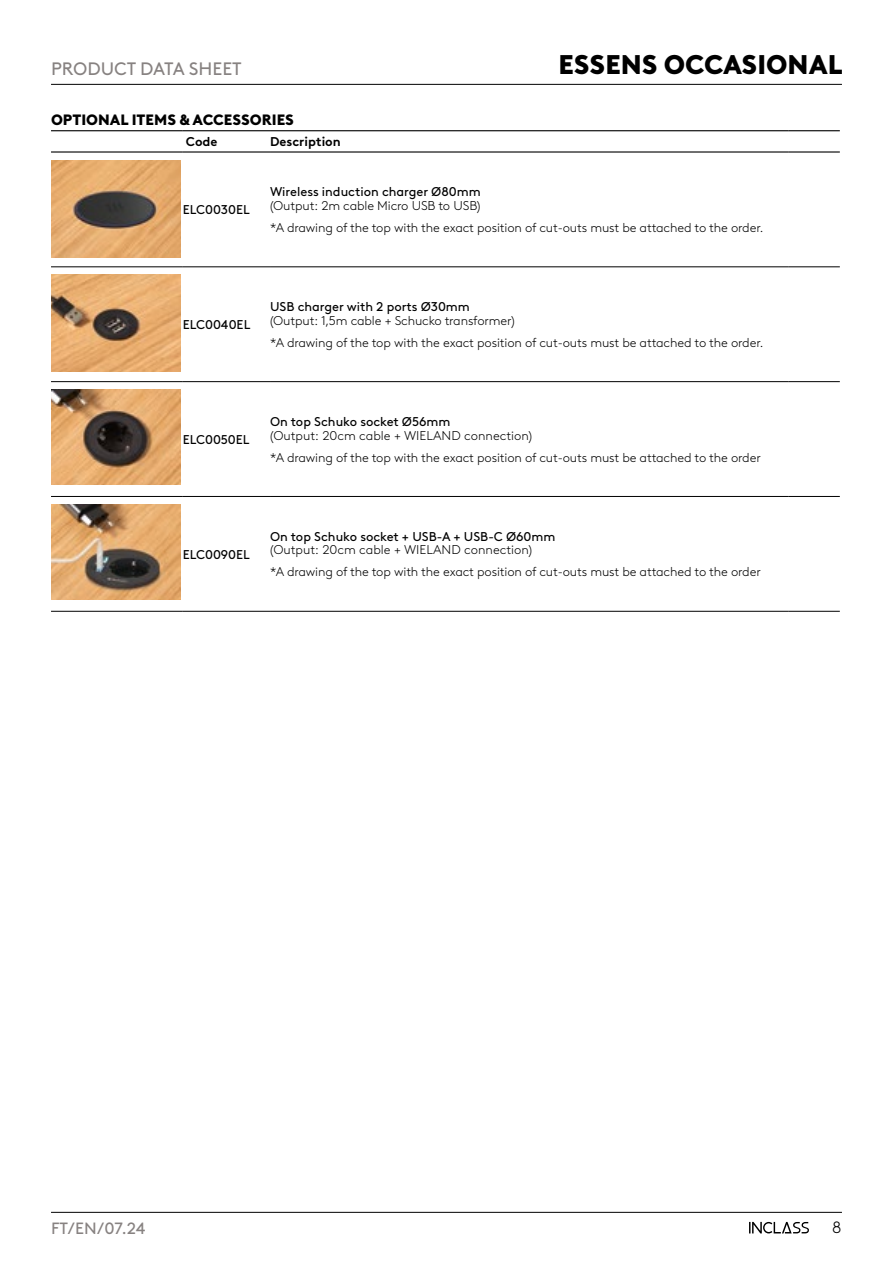
<style>
.page{position:relative;width:893px;height:1263px;background:#fff}
.page>*{position:absolute;margin:0;border:0;box-sizing:border-box;transform-origin:0 0}
.t1{font:900 27px "Brown LL";color:#000}
.t2{font:18px "Brown LL";color:#878281}
.t3{font:16.35px "Brown LL";letter-spacing:-.005em;color:#878281}
.t4{font:300 16.35px "Brown LL";color:#000}
.t5{font:900 15px "Brown LL";color:#000}
.t6{font:300 12.75px/22px "Brown LL";letter-spacing:-.01em;color:#000}
.t7{font:12.75px "Brown LL";color:#000}
.t8{font:700 12.75px "Brown LL";color:#000}
</style>
<div class="page">
<hr style="left:51px;top:1212px;width:791px;height:1px;background:#000">
<svg style="left:749px;top:1222px;width:60px;height:11px"></svg>
<hr style="left:51px;top:84px;width:791px;height:1px;background:#000">
<hr style="left:183px;top:151px;width:87px;height:2px;background:#000">
<hr style="left:51px;top:267px;width:132px;height:1px;background:#000">
<hr style="left:183px;top:267px;width:87px;height:1px;background:#000">
<hr style="left:270px;top:267px;width:519px;height:1px;background:#000">
<hr style="left:789px;top:267px;width:51px;height:1px;background:#000">
<hr style="left:51px;top:381px;width:132px;height:1px;background:#000">
<hr style="left:183px;top:381px;width:87px;height:1px;background:#000">
<hr style="left:270px;top:381px;width:519px;height:1px;background:#000">
<hr style="left:789px;top:381px;width:51px;height:1px;background:#000">
<hr style="left:51px;top:496px;width:132px;height:1px;background:#000">
<hr style="left:183px;top:496px;width:87px;height:1px;background:#000">
<hr style="left:270px;top:496px;width:519px;height:1px;background:#000">
<hr style="left:789px;top:496px;width:51px;height:1px;background:#000">
<hr style="left:51px;top:611px;width:132px;height:1px;background:#000">
<hr style="left:183px;top:611px;width:87px;height:1px;background:#000">
<hr style="left:270px;top:611px;width:519px;height:1px;background:#000">
<hr style="left:789px;top:611px;width:51px;height:1px;background:#000">
<hr style="left:51px;top:130px;width:132px;height:1px;background:#000">
<hr style="left:183px;top:130px;width:87px;height:1px;background:#000">
<hr style="left:270px;top:130px;width:519px;height:1px;background:#000">
<hr style="left:789px;top:130px;width:51px;height:1px;background:#000">
<hr style="left:270px;top:151px;width:519px;height:2px;background:#000">
<hr style="left:51px;top:151px;width:132px;height:2px;background:#000">
<hr style="left:789px;top:151px;width:51px;height:2px;background:#000">
<img style="left:51px;top:275px;width:130px;height:97px">
<img style="left:51px;top:160px;width:130px;height:97px">
<img style="left:51px;top:389px;width:129px;height:96px">
<img style="left:51px;top:504px;width:129px;height:96px">
<h2 class="t2" style="left:51px;top:55px;width:192px">PRODUCT DATA SHEET</h2>
<p class="t5" style="left:51px;top:108px;width:244px">OPTIONAL ITEMS &amp; ACCESSORIES</p>
<p class="t8" style="left:186px;top:132px;width:33px">Code</p>
<p class="t8" style="left:270px;top:132px;width:72px">Description</p>
<h1 class="t1" style="left:558px;top:44px;width:286px">ESSENS OCCASIONAL</h1>
<p class="t7" style="left:183px;top:200px;width:69px">ELC0030EL</p>
<p class="t7" style="left:270px;top:182px;width:212px">Wireless induction charger Ø80mm</p>
<p class="t6" style="left:270px;top:194px;width:495px">(Output: 2m cable Micro USB to USB)<br>*A drawing of the top with the exact position of cut-outs must be attached to the order.</p>
<p class="t7" style="left:183px;top:315px;width:69px">ELC0040EL</p>
<p class="t7" style="left:270px;top:297px;width:201px">USB charger with 2 ports Ø30mm</p>
<p class="t6" style="left:270px;top:309px;width:495px">(Output: 1,5m cable + Schucko transformer)<br>*A drawing of the top with the exact position of cut-outs must be attached to the order.</p>
<p class="t7" style="left:183px;top:430px;width:68px">ELC0050EL</p>
<p class="t7" style="left:270px;top:412px;width:182px">On top Schuko socket Ø56mm</p>
<p class="t6" style="left:270px;top:423px;width:492px">(Output: 20cm cable + WIELAND connection)<br>*A drawing of the top with the exact position of cut-outs must be attached to the order</p>
<p class="t7" style="left:183px;top:545px;width:69px">ELC0090EL</p>
<p class="t7" style="left:270px;top:527px;width:287px">On top Schuko socket + USB-A + USB-C Ø60mm</p>
<p class="t6" style="left:270px;top:538px;width:492px">(Output: 20cm cable + WIELAND connection)<br>*A drawing of the top with the exact position of cut-outs must be attached to the order</p>
<p class="t3" style="left:51px;top:1216px;width:96px">FT/EN/07.24</p>
<p class="t4" style="left:832px;top:1216px;width:11px">8</p>
</div>
